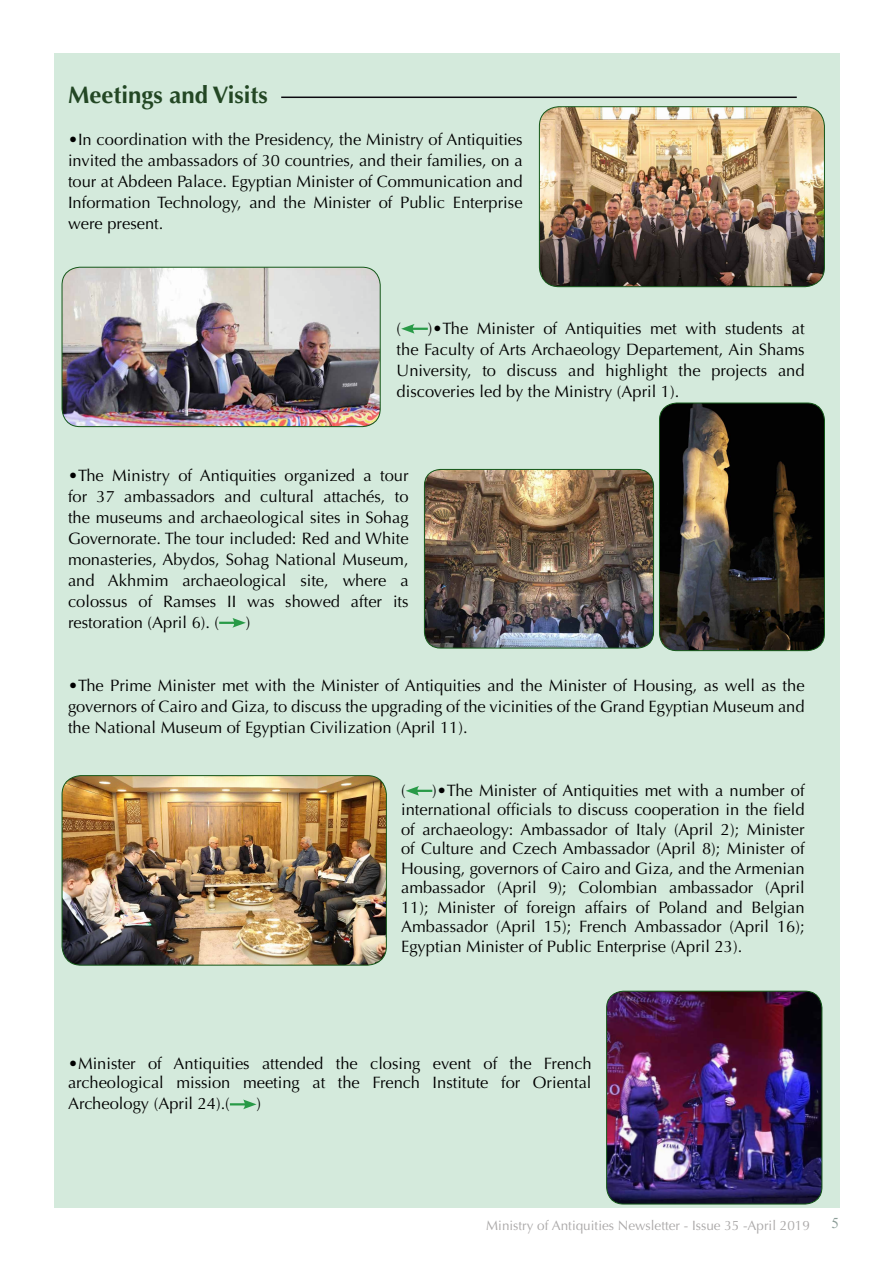
<style>
.page{position:relative;width:893px;height:1263px;background:#fff}
.page>*{position:absolute;margin:0;border:0;box-sizing:border-box;transform-origin:0 0}
.t1{font:700 24px "Optima";color:#234724}
.t2{font:16.5px/21px "Optima";color:#000}
.t3{font:15px "Times New Roman";color:#8c9d98}
.t4{font:13.5px "Optima";color:#aaa8a8}
</style>
<div class="page">
<div style="left:54px;top:53px;width:785px;height:1155px;background:#d4eadc"></div>
<svg style="left:401px;top:324px;width:27px;height:10px"></svg>
<svg style="left:219px;top:618px;width:27px;height:10px"></svg>
<svg style="left:406px;top:786px;width:26px;height:10px"></svg>
<svg style="left:230px;top:1099px;width:27px;height:10px"></svg>
<hr style="left:281px;top:97px;width:516px;height:1px;background:#0b090f">
<img style="left:539px;top:107px;width:285px;height:180px">
<div style="left:539px;top:106px;width:286px;height:181px;border:1px solid #135718;border-radius:20px"></div>
<img style="left:62px;top:267px;width:318px;height:160px">
<div style="left:62px;top:267px;width:319px;height:160px;border:1px solid #135718;border-radius:18px"></div>
<img style="left:424px;top:469px;width:230px;height:179px">
<div style="left:424px;top:469px;width:230px;height:179px;border:1px solid #135718;border-radius:16px"></div>
<img style="left:659px;top:403px;width:165px;height:248px">
<div style="left:659px;top:403px;width:166px;height:248px;border:1px solid #135718;border-radius:17px"></div>
<img style="left:62px;top:776px;width:324px;height:189px">
<div style="left:62px;top:775px;width:325px;height:190px;border:1px solid #135718;border-radius:19px"></div>
<img style="left:607px;top:991px;width:215px;height:213px">
<div style="left:606px;top:991px;width:216px;height:213px;border:1px solid #135718;border-radius:17px"></div>
<h1 class="t1" style="left:68px;top:81px;width:201px">Meetings and Visits</h1>
<p class="t2" style="left:68px;top:129px;width:456px;text-align:right">•In coordination with the Presidency, the Ministry of Antiquities invited the ambassadors of 30 countries, and their families, on a tour at Abdeen Palace. Egyptian Minister of Communication and Enterprise</p>
<p class="t2" style="left:68px;top:192px;width:175px">Information Technology, were present.</p>
<p class="t2" style="left:379px;top:192px;width:15px">of</p>
<p class="t2" style="left:249px;top:192px;width:28px">and</p>
<p class="t2" style="left:284px;top:192px;width:24px">the</p>
<p class="t2" style="left:400px;top:192px;width:46px">Public</p>
<p class="t2" style="left:313px;top:192px;width:59px">Minister</p>
<p class="t2" style="left:543px;top:318px;width:15px">of</p>
<p class="t2" style="left:428px;top:318px;width:42px">)•The</p>
<p class="t2" style="left:685px;top:318px;width:33px">with</p>
<p class="t2" style="left:725px;top:318px;width:59px">students</p>
<p class="t2" style="left:477px;top:318px;width:59px">Minister</p>
<p class="t2" style="left:565px;top:318px;width:78px">Antiquities</p>
<p class="t2" style="left:397px;top:318px;width:6px">(</p>
<p class="t2" style="left:397px;top:339px;width:409px">the Faculty of Arts Archaeology Departement, Ain Shams</p>
<p class="t2" style="left:778px;top:360px;width:28px">and</p>
<p class="t2" style="left:650px;top:318px;width:28px">met</p>
<p class="t2" style="left:792px;top:318px;width:14px">at</p>
<p class="t2" style="left:507px;top:360px;width:52px">discuss</p>
<p class="t2" style="left:568px;top:360px;width:28px">and</p>
<p class="t2" style="left:605px;top:360px;width:64px">highlight</p>
<p class="t2" style="left:679px;top:360px;width:24px">the</p>
<p class="t2" style="left:397px;top:360px;width:284px">University,<br>discoveries led by the Ministry (April .(1</p>
<p class="t2" style="left:711px;top:360px;width:57px">projects</p>
<p class="t2" style="left:482px;top:360px;width:15px">to</p>
<p class="t2" style="left:68px;top:465px;width:37px">•The</p>
<p class="t2" style="left:112px;top:465px;width:59px">Ministry</p>
<p class="t2" style="left:178px;top:465px;width:15px">of</p>
<p class="t2" style="left:200px;top:465px;width:78px">Antiquities</p>
<p class="t2" style="left:284px;top:465px;width:72px">organized</p>
<p class="t2" style="left:363px;top:465px;width:10px">a</p>
<p class="t2" style="left:380px;top:465px;width:30px">tour</p>
<p class="t2" style="left:68px;top:486px;width:21px">for</p>
<p class="t2" style="left:68px;top:507px;width:342px">the museums and archaeological sites in Sohag</p>
<p class="t2" style="left:68px;top:528px;width:342px">Governorate. The tour included: Red and White</p>
<p class="t2" style="left:68px;top:549px;width:342px">monasteries, Abydos, Sohag National Museum,</p>
<p class="t2" style="left:400px;top:570px;width:10px">a</p>
<p class="t2" style="left:124px;top:486px;width:92px">ambassadors</p>
<p class="t2" style="left:224px;top:486px;width:28px">and</p>
<p class="t2" style="left:260px;top:486px;width:55px">cultural</p>
<p class="t2" style="left:323px;top:486px;width:53px">attache</p>
<p class="t2" style="left:366px;top:486px;width:21px">,ś</p>
<p class="t2" style="left:97px;top:486px;width:20px">37</p>
<p class="t2" style="left:395px;top:486px;width:15px">to</p>
<p class="t2" style="left:68px;top:570px;width:28px">and</p>
<p class="t2" style="left:108px;top:570px;width:62px">Akhmim</p>
<p class="t2" style="left:182px;top:570px;width:106px">archaeological</p>
<p class="t2" style="left:343px;top:570px;width:45px">where</p>
<p class="t2" style="left:300px;top:570px;width:30px">site,</p>
<p class="t2" style="left:68px;top:591px;width:61px">colossus</p>
<p class="t2" style="left:139px;top:591px;width:15px">of</p>
<p class="t2" style="left:163px;top:591px;width:55px">Ramses</p>
<p class="t2" style="left:227px;top:591px;width:11px">II</p>
<p class="t2" style="left:247px;top:591px;width:29px">was</p>
<p class="t2" style="left:285px;top:591px;width:56px">showed</p>
<p class="t2" style="left:351px;top:591px;width:33px">after</p>
<p class="t2" style="left:393px;top:591px;width:17px">its</p>
<p class="t2" style="left:68px;top:612px;width:153px">restoration (April ). (6</p>
<p class="t2" style="left:246px;top:612px;width:6px">(</p>
<p class="t2" style="left:68px;top:675px;width:738px;text-align:justify">•The Prime Minister met with the Minister of Antiquities and the Minister of Housing, as well as the governors of Cairo and Giza to, discuss the upgrading of the vicinities of the Grand Egyptian Museum and the National Museum of Egyptian Civilization (April 11 .(</p>
<p class="t2" style="left:432px;top:780px;width:374px">)•The Minister of Antiquities met with a number of</p>
<p class="t2" style="left:401px;top:780px;width:6px">(</p>
<p class="t2" style="left:401px;top:799px;width:405px">international officials to discuss cooperation in the field</p>
<p class="t2" style="left:747px;top:819px;width:59px">Minister</p>
<p class="t2" style="left:401px;top:819px;width:15px">of</p>
<p class="t2" style="left:401px;top:838px;width:405px">of Culture and Czech Ambassador (April 8); Minister of</p>
<p class="t2" style="left:401px;top:858px;width:405px">Housing, governors of Cairo and Giza, and the Armenian</p>
<p class="t2" style="left:765px;top:877px;width:41px">(April</p>
<p class="t2" style="left:615px;top:819px;width:15px">of</p>
<p class="t2" style="left:422px;top:819px;width:187px">archaeology: Ambassador</p>
<p class="t2" style="left:636px;top:819px;width:32px">Italy</p>
<p class="t2" style="left:674px;top:819px;width:41px">(April</p>
<p class="t2" style="left:721px;top:819px;width:20px">2);</p>
<p class="t2" style="left:401px;top:877px;width:86px">ambassador</p>
<p class="t2" style="left:497px;top:877px;width:41px">(April</p>
<p class="t2" style="left:578px;top:877px;width:80px">Colombian</p>
<p class="t2" style="left:669px;top:877px;width:86px">ambassador</p>
<p class="t2" style="left:548px;top:877px;width:20px">9);</p>
<p class="t2" style="left:401px;top:897px;width:29px">11);</p>
<p class="t2" style="left:437px;top:897px;width:59px">Minister</p>
<p class="t2" style="left:504px;top:897px;width:15px">of</p>
<p class="t2" style="left:527px;top:897px;width:51px">foreign</p>
<p class="t2" style="left:585px;top:897px;width:44px">affairs</p>
<p class="t2" style="left:636px;top:897px;width:15px">of</p>
<p class="t2" style="left:658px;top:897px;width:50px">Poland</p>
<p class="t2" style="left:716px;top:897px;width:28px">and</p>
<p class="t2" style="left:751px;top:897px;width:55px">Belgian</p>
<p class="t2" style="left:401px;top:917px;width:343px;line-height:19.5px">Ambassador<br>Egyptian Minister of Public Enterprise (April 23 .(</p>
<p class="t2" style="left:496px;top:916px;width:41px">(April</p>
<p class="t2" style="left:579px;top:916px;width:49px">French</p>
<p class="t2" style="left:634px;top:916px;width:89px">Ambassador</p>
<p class="t2" style="left:730px;top:916px;width:41px">(April</p>
<p class="t2" style="left:544px;top:916px;width:29px">15);</p>
<p class="t2" style="left:777px;top:916px;width:29px">16 ;(</p>
<p class="t2" style="left:68px;top:1053px;width:69px">•Minister</p>
<p class="t2" style="left:148px;top:1053px;width:15px">of</p>
<p class="t2" style="left:174px;top:1053px;width:78px">Antiquities</p>
<p class="t2" style="left:262px;top:1053px;width:63px">attended</p>
<p class="t2" style="left:336px;top:1053px;width:24px">the</p>
<p class="t2" style="left:370px;top:1053px;width:52px">closing</p>
<p class="t2" style="left:433px;top:1053px;width:40px">event</p>
<p class="t2" style="left:483px;top:1053px;width:15px">of</p>
<p class="t2" style="left:510px;top:1053px;width:24px">the</p>
<p class="t2" style="left:544px;top:1053px;width:49px">French</p>
<p class="t2" style="left:68px;top:1072px;width:97px">archeological</p>
<p class="t2" style="left:176px;top:1072px;width:56px">mission</p>
<p class="t2" style="left:243px;top:1072px;width:58px">meeting</p>
<p class="t2" style="left:312px;top:1072px;width:14px">at</p>
<p class="t2" style="left:338px;top:1072px;width:24px">the</p>
<p class="t2" style="left:372px;top:1072px;width:49px">French</p>
<p class="t2" style="left:433px;top:1072px;width:57px">Institute</p>
<p class="t2" style="left:501px;top:1072px;width:21px">for</p>
<p class="t2" style="left:533px;top:1072px;width:60px">Oriental</p>
<p class="t2" style="left:68px;top:1093px;width:163px">Archeology (April 2 4 ).(</p>
<p class="t2" style="left:257px;top:1093px;width:6px">(</p>
<p class="t4" style="left:486px;top:1217px;width:325px">Ministry of Antiquities Newsletter - Issue 35 -April 2019</p>
<p class="t3" style="left:831px;top:1212px;width:9px">5</p>
</div>
